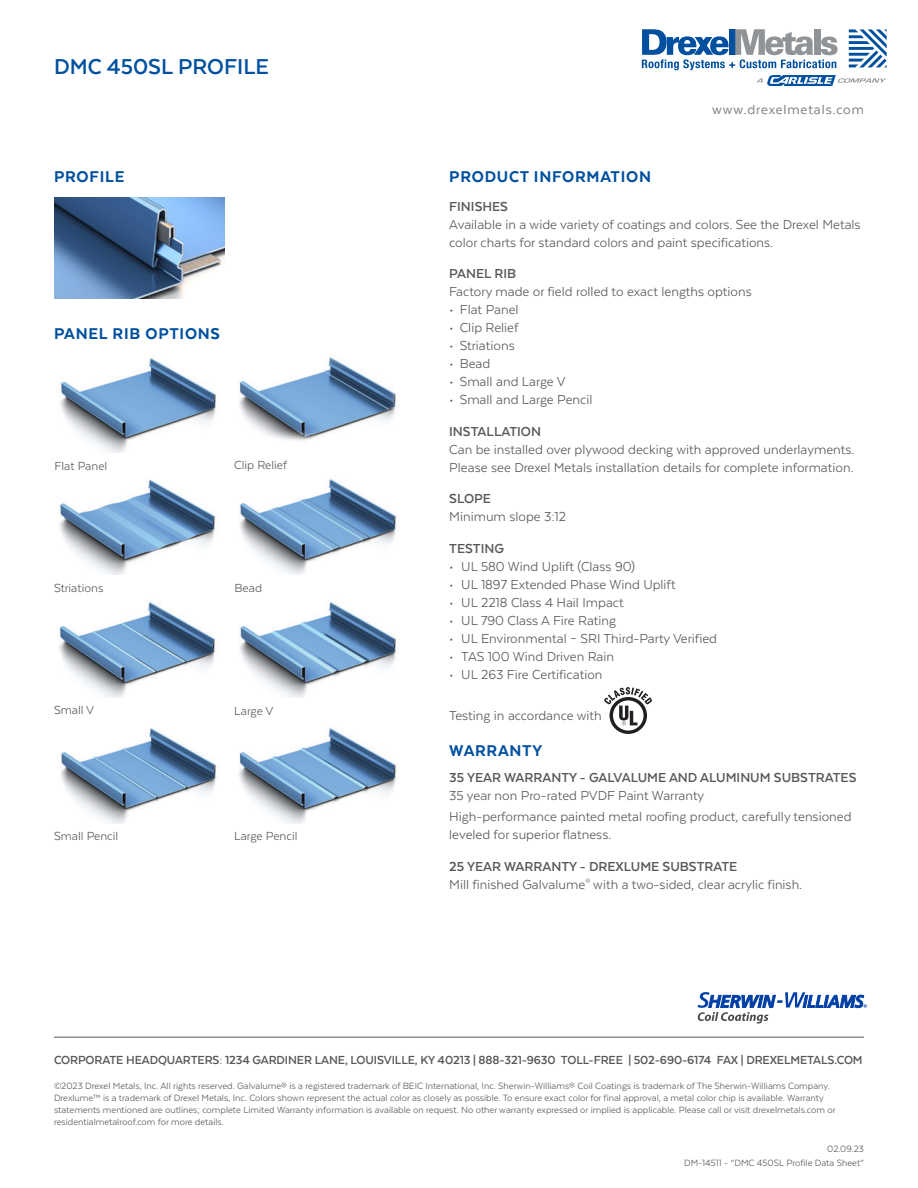
<style>
.page{position:relative;width:918px;height:1188px;background:#fff}
.page>*{position:absolute;margin:0;border:0;box-sizing:border-box;transform-origin:0 0}
.t1{font:700 24.75px "Texta";color:#01509f}
.t2{font:800 18px "Texta";letter-spacing:.04em;color:#01509f}
.t3{font:15px/18px "Texta";color:#57585a}
.t4{font:700 15px "Texta";color:#57585a}
.t5{font:15px "Texta";letter-spacing:.06em;color:#939598}
.t6{font:700 13.5px "Texta";letter-spacing:-.01em;color:#57585a}
.t7{font:13.5px "Texta";color:#57585a}
.t8{font:10.5px/12px "Texta";color:#57585a}
.s1{font-weight:700}
</style>
<div class="page">
<hr style="left:54px;top:1037px;width:810px;height:1px;background:#57585a">
<svg style="left:698px;top:992px;width:169px;height:32px"></svg>
<svg style="left:642px;top:29px;width:245px;height:57px"></svg>
<img style="left:54px;top:198px;width:171px;height:100px">
<svg style="left:604px;top:687px;width:48px;height:47px"></svg>
<img style="left:60px;top:728px;width:157px;height:95px">
<img style="left:59px;top:602px;width:157px;height:96px">
<img style="left:60px;top:479px;width:156px;height:96px">
<img style="left:60px;top:358px;width:157px;height:94px">
<img style="left:239px;top:479px;width:158px;height:96px">
<img style="left:240px;top:602px;width:157px;height:96px">
<img style="left:239px;top:728px;width:158px;height:95px">
<img style="left:239px;top:357px;width:157px;height:84px">
<h1 class="t1" style="left:54px;top:54px;width:217px">DMC 450SL PROFILE</h1>
<p class="t2" style="left:54px;top:167px;width:72px">PROFILE</p>
<p class="t2" style="left:54px;top:324px;width:168px">PANEL RIB OPTIONS</p>
<p class="t7" style="left:54px;top:459px;width:54px">Flat Panel</p>
<p class="t7" style="left:234px;top:458px;width:54px">Clip Relief</p>
<p class="t7" style="left:54px;top:581px;width:51px">Striations</p>
<p class="t7" style="left:234px;top:581px;width:29px">Bead</p>
<p class="t7" style="left:54px;top:704px;width:42px">Small V</p>
<p class="t7" style="left:234px;top:704px;width:41px">Large V</p>
<p class="t7" style="left:54px;top:829px;width:66px">Small Pencil</p>
<p class="t7" style="left:234px;top:829px;width:65px">Large Pencil</p>
<p class="t2" style="left:449px;top:168px;width:203px">PRODUCT INFORMATION</p>
<p class="t5" style="left:712px;top:101px;width:153px">www.drexelmetals.com</p>
<p class="t4" style="left:449px;top:199px;width:60px">FINISHES</p>
<p class="t3" style="left:449px;top:215px;width:413px">Available in a wide variety of coatings and colors. See the Drexel Metals color charts for standard colors and paint specifications.</p>
<p class="t4" style="left:449px;top:266px;width:69px">PANEL RIB</p>
<p class="t3" style="left:449px;top:283px;width:304px">Factory made or field rolled to exact lengths options</p>
<p class="t3" style="left:449px;top:301px;width:71px">• Flat Panel</p>
<p class="t3" style="left:449px;top:319px;width:71px">• Clip Relief</p>
<p class="t3" style="left:449px;top:337px;width:67px">• Striations</p>
<p class="t3" style="left:449px;top:355px;width:43px">• Bead</p>
<p class="t3" style="left:449px;top:373px;width:118px">• Small and Large V</p>
<p class="t3" style="left:449px;top:391px;width:145px">• Small and Large Pencil</p>
<p class="t4" style="left:449px;top:424px;width:93px">INSTALLATION</p>
<p class="t3" style="left:449px;top:440px;width:407px">Can be installed over plywood decking with approved underlayments.<br>Please see Drexel Metals installation details for complete information.</p>
<p class="t4" style="left:449px;top:491px;width:43px">SLOPE</p>
<p class="t3" style="left:449px;top:508px;width:118px">Minimum slope 3:12</p>
<p class="t4" style="left:449px;top:541px;width:56px">TESTING</p>
<p class="t3" style="left:449px;top:557px;width:187px">• UL 580 Wind Uplift (Class 90)</p>
<p class="t3" style="left:449px;top:575px;width:228px">• UL 1897 Extended Phase Wind Uplift</p>
<p class="t3" style="left:449px;top:593px;width:176px">• UL 2218 Class 4 Hail Impact</p>
<p class="t3" style="left:449px;top:611px;width:168px">• UL 790 Class A Fire Rating</p>
<p class="t3" style="left:449px;top:629px;width:269px">• UL Environmental – SRI Third-Party Verified</p>
<p class="t3" style="left:449px;top:647px;width:166px">• TAS 100 Wind Driven Rain</p>
<p class="t3" style="left:449px;top:665px;width:155px">• UL 263 Fire Certification</p>
<p class="t3" style="left:449px;top:707px;width:154px">Testing in accordance with</p>
<p class="t2" style="left:449px;top:741px;width:94px">WARRANTY</p>
<p class="t4" style="left:449px;top:770px;width:409px">35 YEAR WARRANTY - GALVALUME AND ALUMINUM SUBSTRATES</p>
<p class="t3" style="left:449px;top:785px;width:404px;line-height:21.3px">35 year non Pro-rated PVDF Paint Warranty<br>High-performance painted metal roofing product, carefully tensioned</p>
<p class="t3" style="left:449px;top:825px;width:164px">leveled for superior flatness.</p>
<p class="t3" style="left:449px;top:857px;width:354px"><span class="s1">25 YEAR WARRANTY - DREXLUME SUBSTRATE<br></span>Mill finished Galvalume<sup>®</sup> with a two-sided, clear acrylic finish.</p>
<p class="t6" style="left:54px;top:1053px;width:810px">CORPORATE HEADQUARTERS: 1234 GARDINER LANE, LOUISVILLE, KY 40213 | 888-321-9630 TOLL-FREE | 502-690-6174 FAX | DREXELMETALS.COM</p>
<p class="t8" style="left:54px;top:1079px;width:783px">©2023 Drexel Metals, Inc. All rights reserved. Galvalume® is a registered trademark of BEIC International, Inc. Sherwin-Williams® Coil Coatings is trademark of The Sherwin-Williams Company.<br>Drexlume™ is a trademark of Drexel Metals, Inc. Colors shown represent the actual color as closely as possible. To ensure exact color for final approval, a metal color chip is available. Warranty statements mentioned are outlines; complete Limited Warranty information is available on request. No other warranty expressed or implied is applicable. Please call or visit drexelmetals.com or residentialmetalroof.com for more details.</p>
<p class="t8" style="left:684px;top:1142px;width:181px;line-height:13.5px;text-align:right">02.09.23<br>DM-14511 - “DMC 450SL Profile Data Sheet”</p>
</div>
